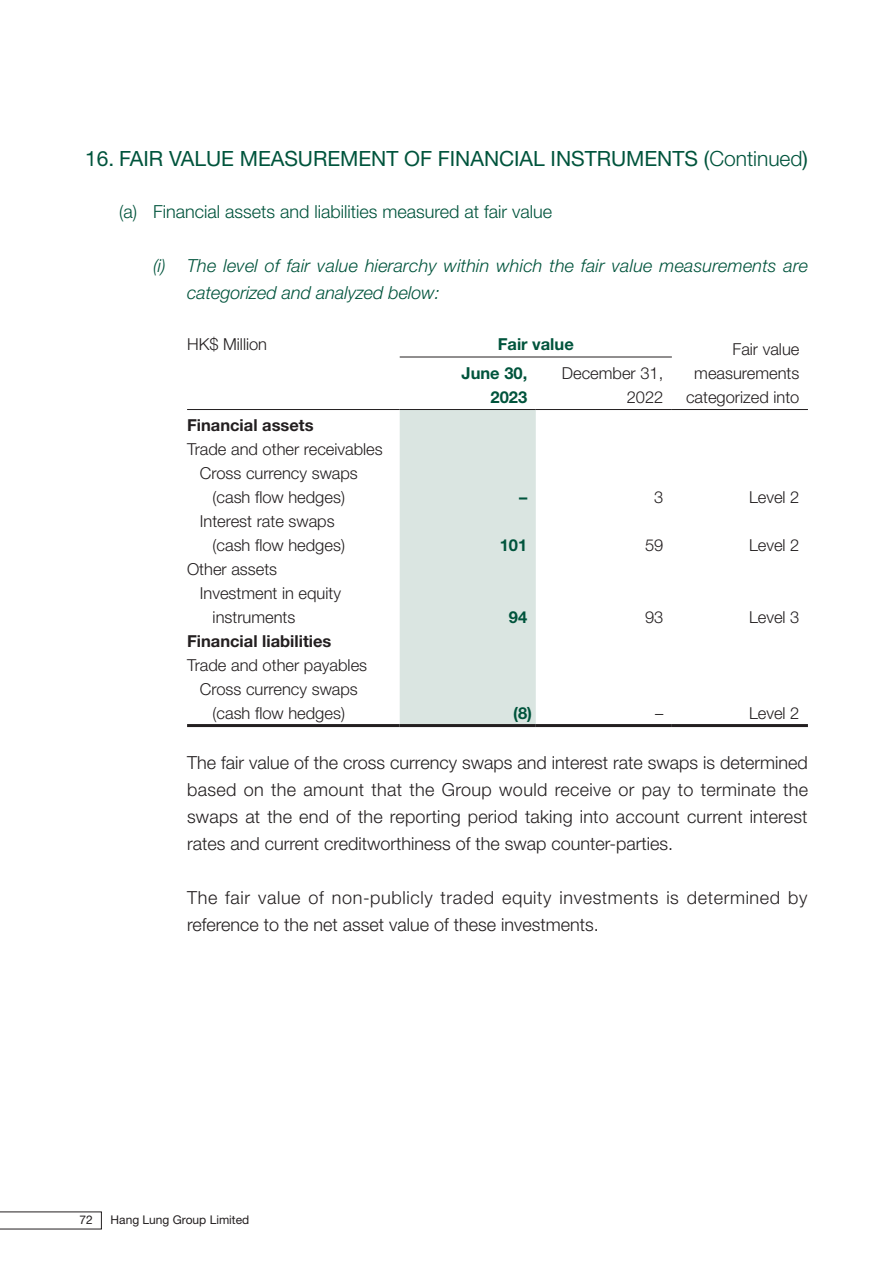
<style>
.page{position:relative;width:893px;height:1263px;background:#fff}
.page>*{position:absolute;margin:0;border:0;box-sizing:border-box;transform-origin:0 0}
._01_Heading_1{font:21px "Helvetica Neue LT Std";color:#00543c}
._00_Body_text{font:300 18px/27px "Helvetica Neue LT Std";color:#231f20;text-align:justify}
._00_Body_text-2{font:300 18px/27px "Helvetica Neue LT Std";letter-spacing:.035em;color:#231f20}
._03_Heading_3{font:italic 300 18px/27px "Helvetica Neue LT Std";letter-spacing:.01em;color:#00543c}
._02_Heading_2{font:300 18px "Helvetica Neue LT Std";color:#00543c}
._50_Table_Body{font:300 16.5px/24px "Helvetica Neue LT Std";color:#231f20;text-align:center}
._50_Table_Body-2{font:700 16.5px "Helvetica Neue LT Std";color:#231f20}
._50_Table_Body-3{font:700 16.5px "Helvetica Neue LT Std";color:#00543c}
.t1{font:12px "Helvetica Neue LT Std";color:#231f20}
.s1{font-weight:300}
</style>
<div class="page">
<svg style="left:0;top:1212px;width:102px;height:17px"></svg>
<div style="left:400px;top:410px;width:136px;height:314px;background:#dae5e1"></div>
<hr style="left:400px;top:357px;width:272px;height:1px;background:#231f20">
<hr style="left:187px;top:409px;width:213px;height:1px;background:#231f20">
<hr style="left:400px;top:409px;width:136px;height:1px;background:#231f20">
<hr style="left:536px;top:409px;width:136px;height:1px;background:#231f20">
<hr style="left:672px;top:409px;width:136px;height:1px;background:#231f20">
<hr style="left:187px;top:724px;width:213px;height:3px;background:#231f20">
<hr style="left:400px;top:724px;width:136px;height:3px;background:#231f20">
<hr style="left:536px;top:724px;width:136px;height:3px;background:#231f20">
<hr style="left:672px;top:724px;width:136px;height:3px;background:#231f20">
<p class="_01_Heading_1" style="left:85px;top:146px;width:724px">16. FAIR VALUE MEASUREMENT OF FINANCIAL INSTRUMENTS (<span class="s1">Continued</span>)</p>
<p class="_02_Heading_2" style="left:119px;top:200px;width:435px">(a) Financial assets and liabilities measured at fair value</p>
<p class="_03_Heading_3" style="left:187px;top:252px;width:623px;text-indent:-34px">(i) The level of fair value hierarchy within which the fair value measurements are categorized and analyzed below:</p>
<p class="_50_Table_Body" style="left:187px;top:332px;width:82px">HK$ Million</p>
<p class="_50_Table_Body-3" style="left:498px;top:334px;width:78px">Fair value</p>
<p class="_50_Table_Body" style="left:732px;top:336px;width:68px">Fair value</p>
<p class="_50_Table_Body" style="left:694px;top:360px;width:107px">measurements</p>
<p class="_50_Table_Body" style="left:686px;top:384px;width:115px">categorized into</p>
<p class="_50_Table_Body-3" style="left:462px;top:362px;width:67px">June 30,</p>
<p class="_50_Table_Body-3" style="left:491px;top:386px;width:38px">2023</p>
<p class="_50_Table_Body" style="left:562px;top:360px;width:103px">December 31,</p>
<p class="_50_Table_Body" style="left:627px;top:384px;width:38px">2022</p>
<p class="_50_Table_Body-2" style="left:187px;top:415px;width:128px">Financial assets</p>
<p class="_50_Table_Body" style="left:187px;top:437px;width:197px">Trade and other receivables</p>
<p class="_50_Table_Body" style="left:200px;top:461px;width:160px">Cross currency swaps (cash flow hedges)</p>
<p class="_50_Table_Body" style="left:213px;top:509px;width:134px;text-align:left;text-indent:-13px">Interest rate swaps (cash flow hedges)</p>
<p class="_50_Table_Body" style="left:187px;top:557px;width:92px">Other assets</p>
<p class="_50_Table_Body" style="left:213px;top:581px;width:130px;text-align:left;text-indent:-13px">Investment in equity instruments</p>
<p class="_50_Table_Body-3" style="left:519px;top:487px;width:10px">–</p>
<p class="_50_Table_Body" style="left:654px;top:485px;width:11px">3</p>
<p class="_50_Table_Body" style="left:749px;top:485px;width:52px">Level 2</p>
<p class="_50_Table_Body-3" style="left:500px;top:535px;width:29px">101</p>
<p class="_50_Table_Body" style="left:645px;top:533px;width:20px">59</p>
<p class="_50_Table_Body" style="left:749px;top:533px;width:52px">Level 2</p>
<p class="_50_Table_Body-3" style="left:509px;top:607px;width:20px">94</p>
<p class="_50_Table_Body" style="left:645px;top:605px;width:20px">93</p>
<p class="_50_Table_Body" style="left:749px;top:605px;width:52px">Level 3</p>
<p class="_50_Table_Body-2" style="left:187px;top:631px;width:146px">Financial liabilities</p>
<p class="_50_Table_Body" style="left:187px;top:653px;width:182px">Trade and other payables</p>
<p class="_50_Table_Body" style="left:200px;top:677px;width:160px">Cross currency swaps (cash flow hedges)</p>
<p class="_50_Table_Body-3" style="left:513px;top:703px;width:20px">(8)</p>
<p class="_50_Table_Body" style="left:655px;top:701px;width:10px">–</p>
<p class="_50_Table_Body" style="left:749px;top:701px;width:52px">Level 2</p>
<p class="_00_Body_text" style="left:187px;top:749px;width:623px">The fair value of the cross currency swaps and interest rate swaps is determined based on the amount that the Group would receive or pay to terminate the swaps at the end of the reporting period taking into account current interest rates and current creditworthiness of the swap counter-parties.</p>
<p class="_00_Body_text-2" style="left:187px;top:884px;width:622px">The fair value of non-publicly traded equity investments is determined by reference to the net asset value of these investments.</p>
<p class="t1" style="left:79px;top:1213px;width:15px">72</p>
<p class="t1" style="left:111px;top:1213px;width:140px">Hang Lung Group Limited</p>
</div>
